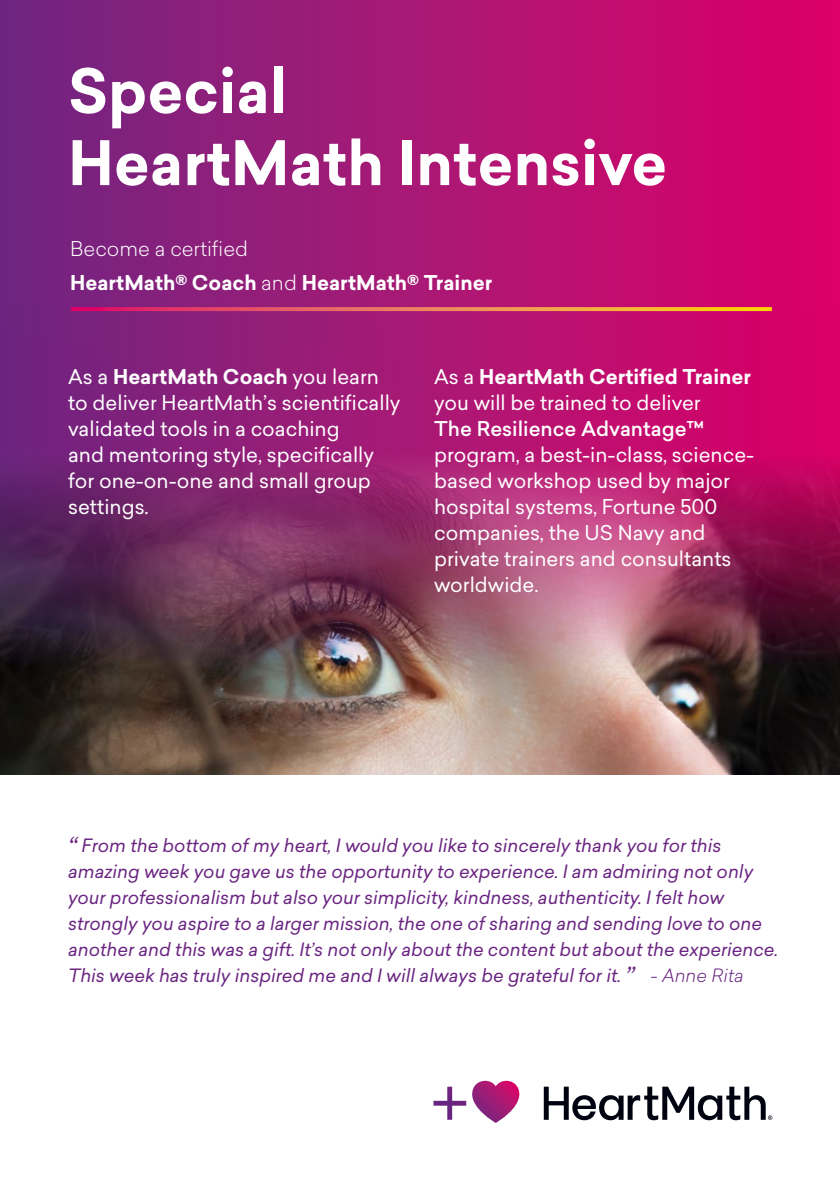
<style>
.page{position:relative;width:840px;height:1191px;background:#fff}
.page>*{position:absolute;margin:0;border:0;box-sizing:border-box;transform-origin:0 0}
.t1{font:700 60px/72px "Sailec";color:#fff}
.t2{font:20px/26px "Sailec";color:#fff}
.t3{font:700 20px/34px "Sailec";color:#fff}
.t4{font:500 20px "Sailec";color:#fff}
.t5{font:italic 18px/26px "Sailec";color:#6a2481}
.s1{font-weight:300}
.s2{font-weight:700}
.s3{font-size:26px}
</style>
<div class="page">
<div style="left:0;top:0;width:839px;height:774px;background:linear-gradient(to right,#702981,#df0168)"></div>
<img style="left:0;top:306px;width:839px;height:468px">
<svg style="left:71px;top:307px;width:700px;height:4px;background:#ec794f"></svg>
<svg style="left:543px;top:1086px;width:228px;height:34px"></svg>
<svg style="left:433px;top:1080px;width:86px;height:43px"></svg>
<h1 class="t1" style="left:68px;top:56px;width:600px">Special<br>HeartMath Intensive</h1>
<p class="t3" style="left:70px;top:232px;width:423px"><span class="s1">Become a certified<br></span>HeartMath® Coach <span class="s1">and</span> HeartMath® Trainer</p>
<p class="t2" style="left:68px;top:363px;width:334px">As a <span class="s2">HeartMath Coach</span> you learn to deliver HeartMath’s scientifically validated tools in a coaching<br>and mentoring style, specifically for one-on-one and small group settings.</p>
<p class="t2" style="left:434px;top:363px;width:318px">As a <span class="s2">HeartMath Certified Trainer </span>you will be trained to deliver</p>
<p class="t4" style="left:434px;top:415px;width:271px">The Resilience Advantage™</p>
<p class="t2" style="left:434px;top:441px;width:321px">program, a best-in-class, science&shy;based workshop used by major hospital systems, Fortune 500 companies, the US Navy and private trainers and consultants worldwide.</p>
<p class="t5" style="left:68px;top:832px;width:711px"><span class="s3">“</span> From the bottom of my heart, I would you like to sincerely thank you for this amazing week you gave us the opportunity to experience. I am admiring not only your professionalism but also your simplicity, kindness, authenticity. I felt how strongly you aspire to a larger mission, the one of sharing and sending love to one another and this was a gift. It’s not only about the content but about the experience.<br>This week has truly inspired me and I will always be grateful for it. <span class="s3">”</span> <span class="s1">- Anne Rita</span></p>
</div>
